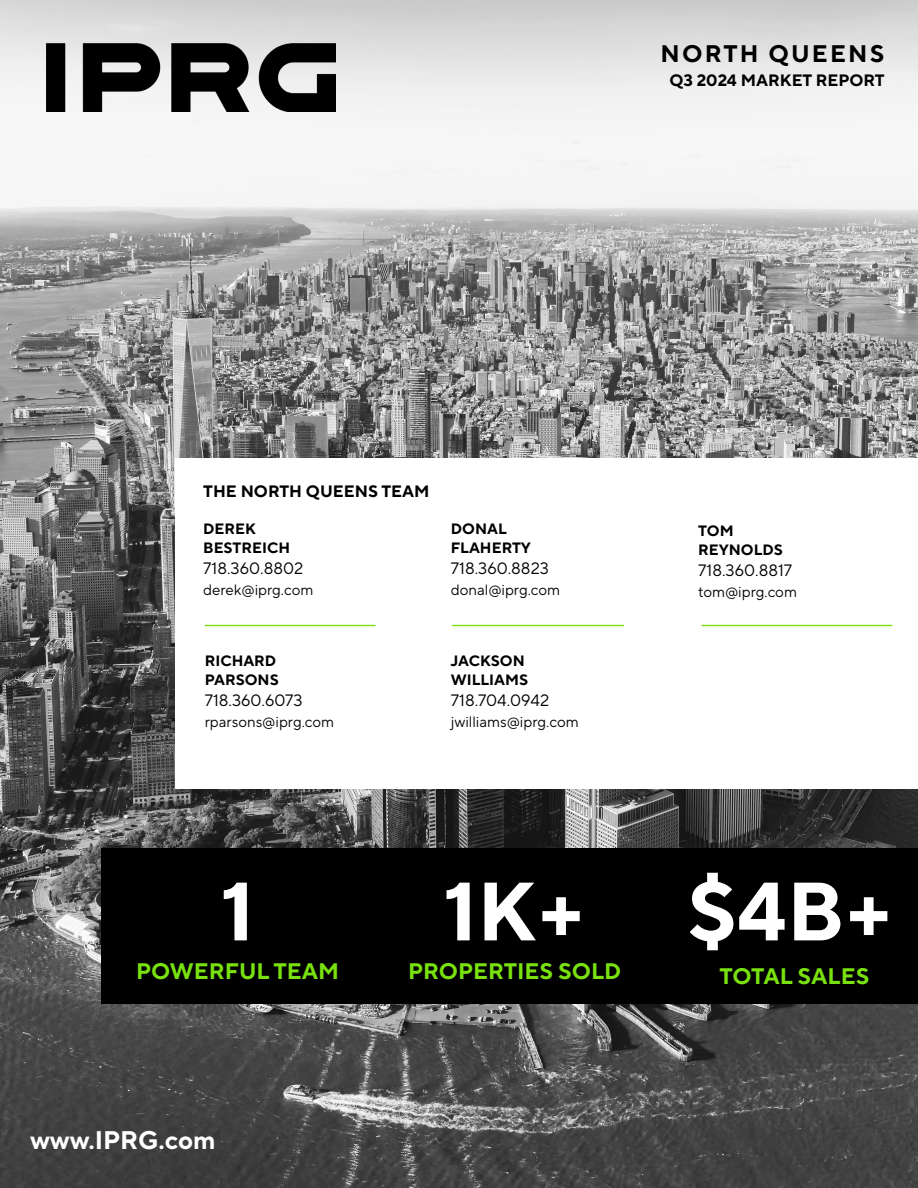
<style>
.page{position:relative;width:918px;height:1188px;background:#fff}
.page>*{position:absolute;margin:0;border:0;box-sizing:border-box;transform-origin:0 0}
.t1{font:700 82.5px "TT Norms Pro";color:#fff}
.t2{font:700 25.5px "TT Norms Pro";color:#fff}
.t3{font:700 24px "TT Norms Pro";letter-spacing:.09em;color:#000}
.t4{font:700 22.5px "TT Norms Pro";color:#78e10f}
.t5{font:16.5px "TT Norms Pro";color:#000}
.t6{font:700 16.5px "TT Norms Pro";color:#000}
.t7{font:15px "TT Norms Pro";color:#000}
.t8{font:700 15px "TT Norms Pro";color:#000}
</style>
<div class="page">
<img style="left:0;top:0;width:918px;height:1188px">
<div style="left:101px;top:849px;width:277px;height:155px;background:#000"></div>
<div style="left:652px;top:849px;width:266px;height:155px;background:#000"></div>
<div style="left:376px;top:849px;width:277px;height:155px;background:#000"></div>
<img style="left:46px;top:43px;width:289px;height:69px">
<div style="left:176px;top:458px;width:742px;height:331px;background:#fff"></div>
<hr style="left:205px;top:625px;width:170px;height:1px;background:#78e10f">
<hr style="left:452px;top:625px;width:172px;height:1px;background:#78e10f">
<hr style="left:702px;top:625px;width:190px;height:1px;background:#78e10f">
<p class="t3" style="left:661px;top:36px;width:225px">NORTH QUEENS</p>
<p class="t6" style="left:669px;top:68px;width:217px">Q3 2024 MARKET REPORT</p>
<p class="t6" style="left:203px;top:479px;width:228px">THE NORTH QUEENS TEAM</p>
<p class="t8" style="left:203px;top:518px;width:54px">DEREK</p>
<p class="t8" style="left:203px;top:537px;width:88px">BESTREICH</p>
<p class="t5" style="left:203px;top:556px;width:101px">718.360.8802</p>
<p class="t7" style="left:203px;top:579px;width:112px">derek@iprg.com</p>
<p class="t8" style="left:451px;top:518px;width:57px">DONAL</p>
<p class="t8" style="left:451px;top:537px;width:82px">FLAHERTY</p>
<p class="t5" style="left:451px;top:556px;width:100px">718.360.8823</p>
<p class="t7" style="left:451px;top:579px;width:111px">donal@iprg.com</p>
<p class="t8" style="left:205px;top:650px;width:73px">RICHARD</p>
<p class="t8" style="left:205px;top:669px;width:76px">PARSONS</p>
<p class="t5" style="left:205px;top:689px;width:99px">718.360.6073</p>
<p class="t7" style="left:205px;top:711px;width:131px">rparsons@iprg.com</p>
<p class="t8" style="left:451px;top:650px;width:75px">JACKSON</p>
<p class="t8" style="left:451px;top:669px;width:79px">WILLIAMS</p>
<p class="t5" style="left:451px;top:689px;width:100px">718.704.0942</p>
<p class="t7" style="left:451px;top:711px;width:129px">jwilliams@iprg.com</p>
<p class="t8" style="left:698px;top:519px;width:37px">TOM</p>
<p class="t8" style="left:698px;top:538px;width:86px">REYNOLDS</p>
<p class="t5" style="left:698px;top:558px;width:96px">718.360.8817</p>
<p class="t7" style="left:698px;top:581px;width:100px">tom@iprg.com</p>
<p class="t1" style="left:444px;top:851px;width:143px">1K+</p>
<p class="t1" style="left:687px;top:851px;width:208px">$4B+</p>
<p class="t1" style="left:221px;top:851px;width:35px">1</p>
<p class="t4" style="left:136px;top:954px;width:204px">POWERFUL TEAM</p>
<p class="t4" style="left:408px;top:954px;width:215px">PROPERTIES SOLD</p>
<p class="t4" style="left:720px;top:959px;width:151px">TOTAL SALES</p>
<p class="t2" style="left:30px;top:1121px;width:187px">www.IPRG.com</p>
</div>
